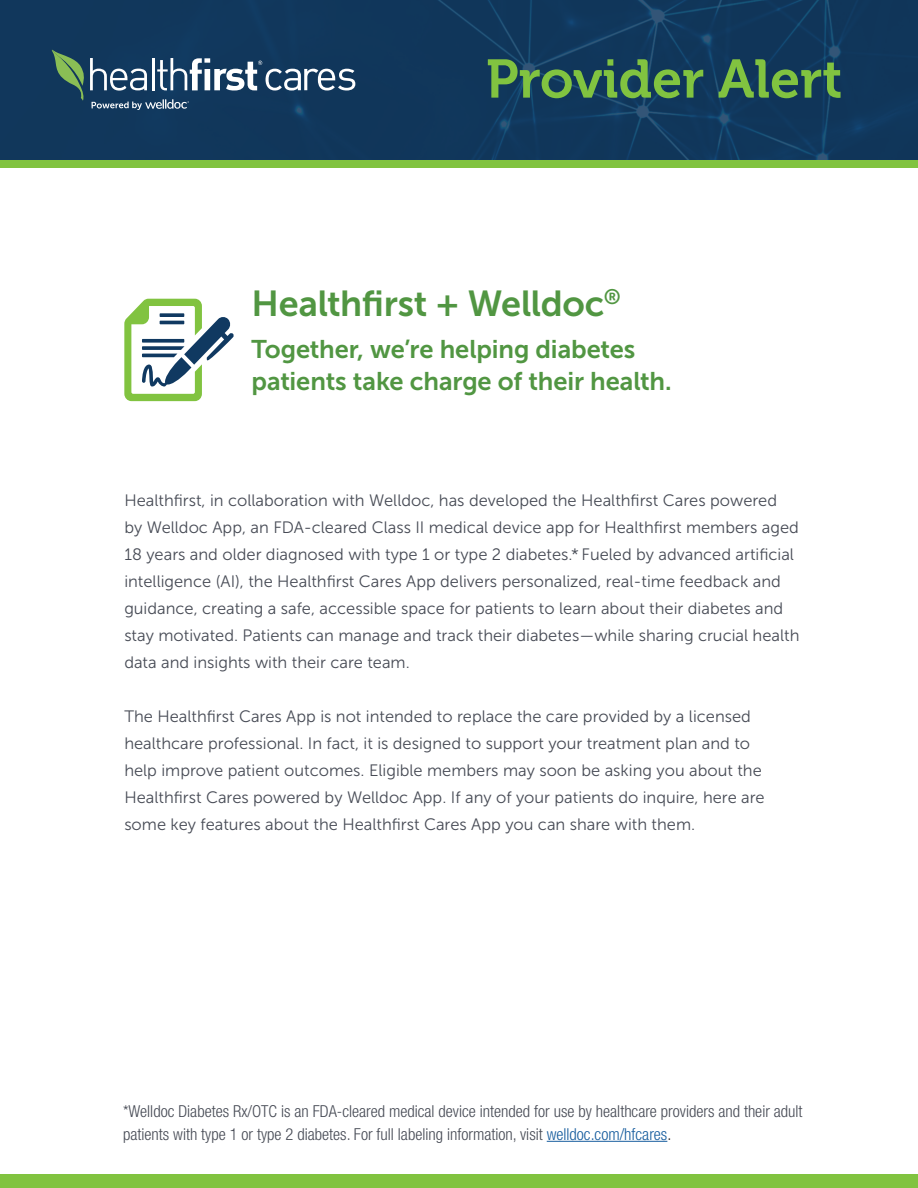
<style>
.page{position:relative;width:918px;height:1188px;background:#fff}
.page>*{position:absolute;margin:0;border:0;box-sizing:border-box;transform-origin:0 0}
.t1{font:54px "Museo 700";color:#81c340}
.t2{font:36px "Museo Sans 700";letter-spacing:-.005em;color:#519642}
.t3{font:25.5px "Museo Sans 700";letter-spacing:-.005em;color:#519642}
.t4{font:16.5px/27px "Museo Sans 300";color:#474b55}
.t5{font:300 condensed 16.5px/22.5px "Helvetica Neue LT Pro";color:#474b55}
.s1{color:#175d9e}
.s2{color:#231f20}
</style>
<div class="page">
<div style="left:0;top:0;width:918px;height:160px;background:#10375b"></div>
<div style="left:0;top:160px;width:918px;height:7px;background:#81c340"></div>
<svg style="left:51px;top:50px;width:304px;height:60px;background:#365772"></svg>
<svg style="left:124px;top:299px;width:110px;height:102px"></svg>
<hr style="left:547px;top:1141px;width:120px;height:1px;background:#175d9e">
<div style="left:0;top:1174px;width:918px;height:14px;background:#81c340"></div>
<p class="t1" style="left:486px;top:49px;width:358px">Provider Alert</p>
<p class="t2" style="left:252px;top:284px;width:371px">Healthfirst + Welldoc<sup>®</sup></p>
<p class="t3" style="left:252px;top:335px;width:385px">Together, we’re helping diabetes</p>
<p class="t3" style="left:252px;top:367px;width:422px">patients take charge of their health.</p>
<p class="t4" style="left:124px;top:487px;width:677px">Healthfirst, in collaboration with Welldoc, has developed the Healthfirst Cares powered<br>by Welldoc App, an FDA-cleared Class II medical device app for Healthfirst members aged 18 years and older diagnosed with type 1 or type 2 diabetes.* Fueled by advanced artificial intelligence (AI), the Healthfirst Cares App delivers personalized, real-time feedback and guidance, creating a safe, accessible space for patients to learn about their diabetes and stay motivated. Patients can manage and track their diabetes—while sharing crucial health data and insights with their care team.</p>
<p class="t4" style="left:124px;top:703px;width:642px">The Healthfirst Cares App is not intended to replace the care provided by a licensed healthcare professional. In fact, it is designed to support your treatment plan and to help improve patient outcomes. Eligible members may soon be asking you about the Healthfirst Cares powered by Welldoc App. If any of your patients do inquire, here are some key features about the Healthfirst Cares App you can share with them.</p>
<p class="t5" style="left:123px;top:1100px;width:681px">*Welldoc Diabetes Rx/OTC is an FDA-cleared medical device intended for use by healthcare providers and their adult patients with type 1 or type 2 diabetes. For full labeling information, visit <span class="s1">welldoc.com/hfcares</span><span class="s2">.</span></p>
</div>
